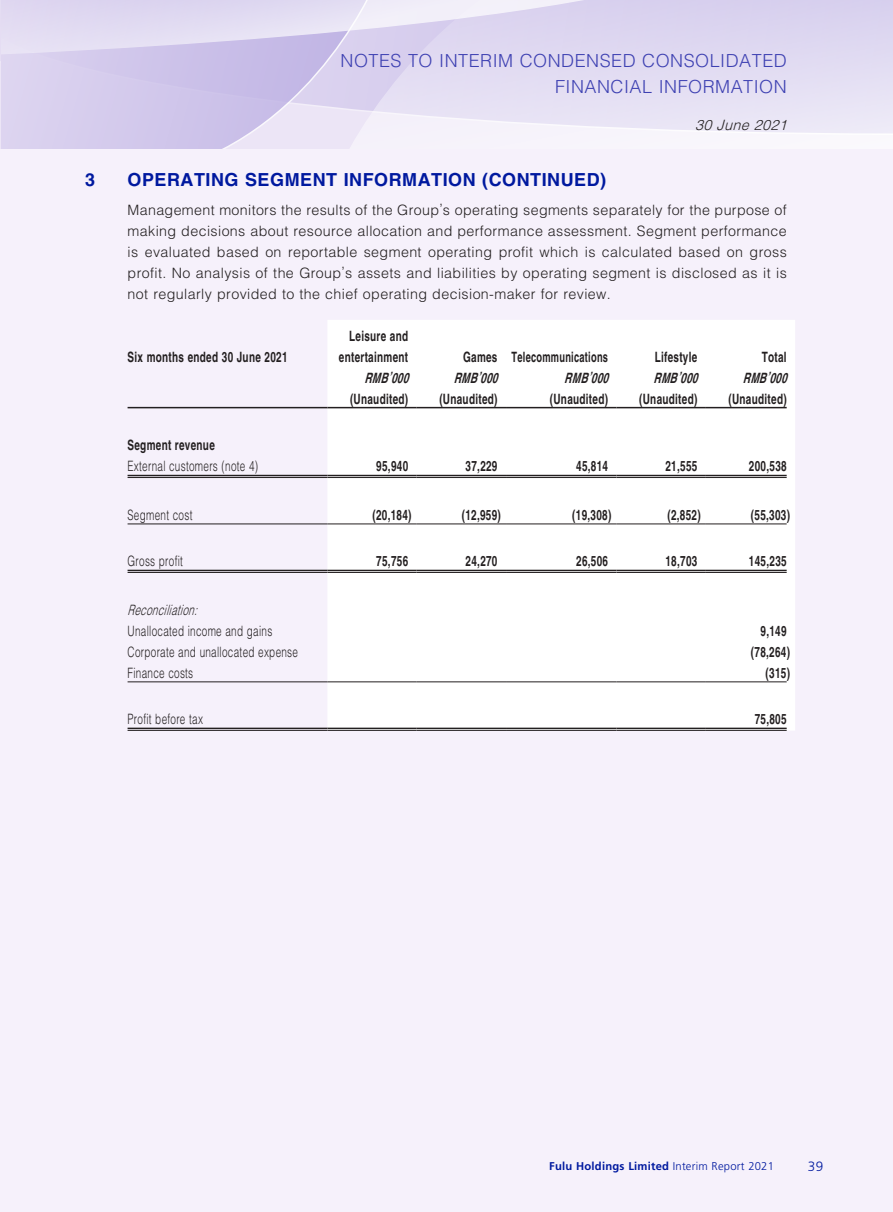
<style>
.page{position:relative;width:893px;height:1212px;background:#fff}
.page>*{position:absolute;margin:0;border:0;box-sizing:border-box;transform-origin:0 0}
.t1{font:300 18px/25.7px "Helvetica LT Std";letter-spacing:.03em;color:#3e41b2;text-align:right}
.t2{font:700 18px "Helvetica LT Std";letter-spacing:.03em;color:#00199f}
.t3{font:300 14.25px/21px "Helvetica LT Std";letter-spacing:.03em;color:#231f20;text-align:justify}
.t4{font:700 14.25px "Helvetica LT Std";letter-spacing:.03em;color:#231f20;scale:.7 1}
.t5{font:300 14.25px "Helvetica LT Std";letter-spacing:.03em;color:#231f20;scale:.7 1}
.t6{font:italic 700 14.25px "Helvetica LT Std";color:#231f20;scale:.7 1}
.t7{font:italic 300 14.25px "Helvetica LT Std";color:#231f20;scale:.7 1}
.t8{font:italic 300 14.25px "Helvetica LT Std";color:#231f20}
.t9{font:300 13.5px "Frutiger LT Std";color:#00199f}
.t10{font:700 11.25px "Frutiger LT Std";letter-spacing:.02em;color:#00199f}
.s1{font-weight:300}
</style>
<div class="page">
<svg style="left:1px;top:58px;width:327px;height:92px;background:#d4cbec"></svg>
<svg style="left:328px;top:58px;width:565px;height:92px"></svg>
<svg style="left:1px;top:0;width:892px;height:58px;background:#ddd6f0"></svg>
<div style="left:0;top:150px;width:893px;height:1062px;background:#f6f1fb"></div>
<div style="left:327px;top:320px;width:468px;height:410px;background:#fff"></div>
<hr style="left:128px;top:407px;width:199px;height:1px;background:#231f20">
<hr style="left:327px;top:407px;width:90px;height:1px;background:#231f20">
<hr style="left:417px;top:407px;width:89px;height:1px;background:#231f20">
<hr style="left:506px;top:407px;width:111px;height:1px;background:#231f20">
<hr style="left:617px;top:407px;width:89px;height:1px;background:#231f20">
<hr style="left:706px;top:407px;width:81px;height:1px;background:#231f20">
<hr style="left:128px;top:475px;width:199px;height:1px;background:#231f20">
<hr style="left:128px;top:477px;width:199px;height:1px;background:#231f20">
<hr style="left:327px;top:475px;width:90px;height:1px;background:#231f20">
<hr style="left:327px;top:477px;width:90px;height:1px;background:#231f20">
<hr style="left:417px;top:475px;width:89px;height:1px;background:#231f20">
<hr style="left:417px;top:477px;width:89px;height:1px;background:#231f20">
<hr style="left:506px;top:475px;width:111px;height:1px;background:#231f20">
<hr style="left:506px;top:477px;width:111px;height:1px;background:#231f20">
<hr style="left:617px;top:475px;width:89px;height:1px;background:#231f20">
<hr style="left:617px;top:477px;width:89px;height:1px;background:#231f20">
<hr style="left:706px;top:475px;width:81px;height:1px;background:#231f20">
<hr style="left:706px;top:477px;width:81px;height:1px;background:#231f20">
<hr style="left:128px;top:523px;width:199px;height:1px;background:#231f20">
<hr style="left:327px;top:523px;width:90px;height:1px;background:#231f20">
<hr style="left:417px;top:523px;width:89px;height:1px;background:#231f20">
<hr style="left:506px;top:523px;width:111px;height:1px;background:#231f20">
<hr style="left:617px;top:523px;width:89px;height:1px;background:#231f20">
<hr style="left:706px;top:523px;width:81px;height:1px;background:#231f20">
<hr style="left:128px;top:570px;width:199px;height:1px;background:#231f20">
<hr style="left:128px;top:572px;width:199px;height:1px;background:#231f20">
<hr style="left:327px;top:570px;width:90px;height:1px;background:#231f20">
<hr style="left:327px;top:572px;width:90px;height:1px;background:#231f20">
<hr style="left:417px;top:570px;width:89px;height:1px;background:#231f20">
<hr style="left:417px;top:572px;width:89px;height:1px;background:#231f20">
<hr style="left:506px;top:570px;width:111px;height:1px;background:#231f20">
<hr style="left:506px;top:572px;width:111px;height:1px;background:#231f20">
<hr style="left:617px;top:570px;width:89px;height:1px;background:#231f20">
<hr style="left:617px;top:572px;width:89px;height:1px;background:#231f20">
<hr style="left:706px;top:570px;width:81px;height:1px;background:#231f20">
<hr style="left:706px;top:572px;width:81px;height:1px;background:#231f20">
<hr style="left:128px;top:681px;width:199px;height:1px;background:#231f20">
<hr style="left:327px;top:681px;width:90px;height:1px;background:#231f20">
<hr style="left:417px;top:681px;width:89px;height:1px;background:#231f20">
<hr style="left:506px;top:681px;width:111px;height:1px;background:#231f20">
<hr style="left:617px;top:681px;width:89px;height:1px;background:#231f20">
<hr style="left:706px;top:681px;width:81px;height:1px;background:#231f20">
<hr style="left:128px;top:728px;width:199px;height:1px;background:#231f20">
<hr style="left:128px;top:730px;width:199px;height:1px;background:#231f20">
<hr style="left:327px;top:728px;width:90px;height:1px;background:#231f20">
<hr style="left:327px;top:730px;width:90px;height:1px;background:#231f20">
<hr style="left:417px;top:728px;width:89px;height:1px;background:#231f20">
<hr style="left:417px;top:730px;width:89px;height:1px;background:#231f20">
<hr style="left:506px;top:728px;width:111px;height:1px;background:#231f20">
<hr style="left:506px;top:730px;width:111px;height:1px;background:#231f20">
<hr style="left:617px;top:728px;width:89px;height:1px;background:#231f20">
<hr style="left:617px;top:730px;width:89px;height:1px;background:#231f20">
<hr style="left:706px;top:728px;width:81px;height:1px;background:#231f20">
<hr style="left:706px;top:730px;width:81px;height:1px;background:#231f20">
<svg style="left:0;top:0;width:1px;height:150px"></svg>
<p class="t1" style="left:341px;top:48px;width:448px">NOTES TO INTERIM CONDENSED CONSOLIDATED<br>FINANCIAL INFORMATION</p>
<p class="t8" style="left:695px;top:116px;width:98px">30 June 2021</p>
<p class="t2" style="left:85px;top:169px;width:12px">3</p>
<p class="t2" style="left:128px;top:169px;width:480px">OPERATING SEGMENT INFORMATION (CONTINUED)</p>
<p class="t3" style="left:128px;top:199px;width:661px">Management monitors the results of the Group’s operating segments separately for the purpose of making decisions about resource allocation and performance assessment. Segment performance is evaluated based on reportable segment operating profit which is calculated based on gross profit. No analysis of the Group’s assets and liabilities by operating segment is disclosed as it is not regularly provided to the chief operating decision-maker for review.</p>
<p class="t4" style="left:349px;top:327px;width:86px">Leisure and</p>
<p class="t4" style="left:128px;top:348px;width:230px">Six months ended 30 June 2021</p>
<p class="t4" style="left:339px;top:348px;width:101px">entertainment</p>
<p class="t4" style="left:463px;top:348px;width:209px">Games Telecommunications</p>
<p class="t4" style="left:655px;top:348px;width:63px">Lifestyle</p>
<p class="t4" style="left:762px;top:348px;width:37px">Total</p>
<p class="t6" style="left:364px;top:369px;width:71px">RMB’000</p>
<p class="t6" style="left:454px;top:369px;width:71px">RMB’000</p>
<p class="t6" style="left:564px;top:369px;width:71px">RMB’000</p>
<p class="t6" style="left:654px;top:369px;width:71px">RMB’000</p>
<p class="t6" style="left:743px;top:369px;width:71px">RMB’000</p>
<p class="t4" style="left:350px;top:390px;width:85px">(Unaudited)</p>
<p class="t4" style="left:439px;top:390px;width:85px">(Unaudited)</p>
<p class="t4" style="left:550px;top:390px;width:85px">(Unaudited)</p>
<p class="t4" style="left:639px;top:390px;width:85px">(Unaudited)</p>
<p class="t4" style="left:728px;top:390px;width:85px">(Unaudited)</p>
<p class="t4" style="left:128px;top:437px;width:126px">Segment revenue</p>
<p class="t5" style="left:128px;top:457px;width:188px">External customers (note 4)</p>
<p class="t4" style="left:376px;top:458px;width:47px">95,940</p>
<p class="t4" style="left:466px;top:458px;width:47px">37,229</p>
<p class="t4" style="left:576px;top:458px;width:47px">45,814</p>
<p class="t4" style="left:665px;top:458px;width:47px">21,555</p>
<p class="t4" style="left:749px;top:458px;width:55px">200,538</p>
<p class="t5" style="left:128px;top:506px;width:94px">Segment cost</p>
<p class="t4" style="left:372px;top:506px;width:57px">(20,184)</p>
<p class="t4" style="left:462px;top:506px;width:57px">(12,959)</p>
<p class="t4" style="left:572px;top:506px;width:57px">(19,308)</p>
<p class="t4" style="left:667px;top:506px;width:49px">(2,852)</p>
<p class="t4" style="left:751px;top:506px;width:57px">(55,303)</p>
<p class="t5" style="left:128px;top:552px;width:81px">Gross profit</p>
<p class="t4" style="left:376px;top:553px;width:47px">75,756</p>
<p class="t4" style="left:466px;top:553px;width:47px">24,270</p>
<p class="t4" style="left:576px;top:553px;width:47px">26,506</p>
<p class="t4" style="left:665px;top:553px;width:47px">18,703</p>
<p class="t4" style="left:749px;top:553px;width:55px">145,235</p>
<p class="t7" style="left:128px;top:601px;width:107px">Reconciliation:</p>
<p class="t5" style="left:128px;top:622px;width:208px">Unallocated income and gains</p>
<p class="t4" style="left:761px;top:622px;width:39px">9,149</p>
<p class="t5" style="left:128px;top:643px;width:245px">Corporate and unallocated expense</p>
<p class="t4" style="left:751px;top:643px;width:57px">(78,264)</p>
<p class="t5" style="left:128px;top:664px;width:95px">Finance costs</p>
<p class="t4" style="left:766px;top:664px;width:36px">(315)</p>
<p class="t5" style="left:128px;top:710px;width:109px">Profit before tax</p>
<p class="t4" style="left:755px;top:710px;width:47px">75,805</p>
<p class="t10" style="left:549px;top:1160px;width:226px">Fulu Holdings Limited <span class="s1">Interim Report 2021</span></p>
<p class="t9" style="left:808px;top:1159px;width:17px">39</p>
</div>
